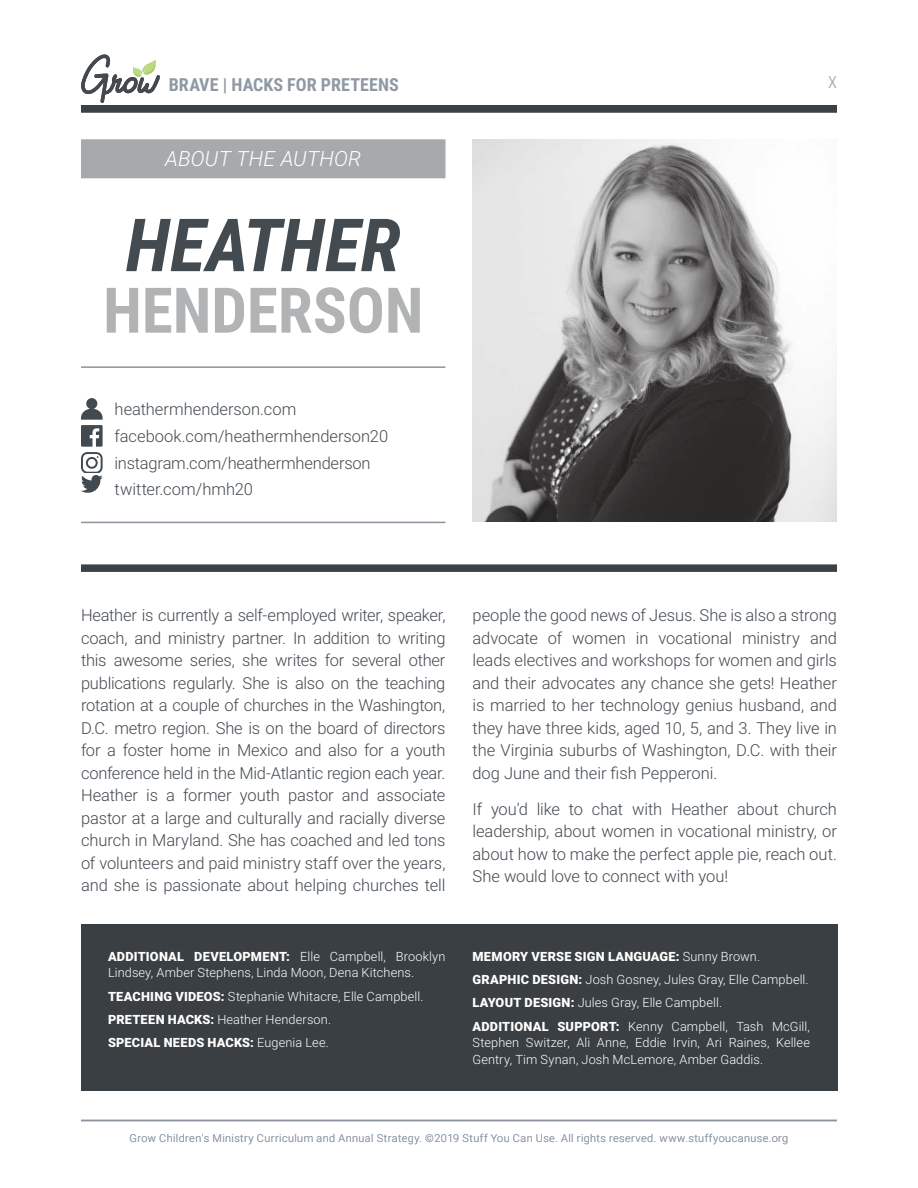
<style>
.page{position:relative;width:918px;height:1188px;background:#fff}
.page>*{position:absolute;margin:0;border:0;box-sizing:border-box;transform-origin:0 0}
.t1{font:italic 700 73.5px "Roboto Condensed";letter-spacing:.005em;color:#434a50}
.t2{font:700 63px "Roboto Condensed";color:#b2b3b5}
.t3{font:italic 300 21px "Roboto";letter-spacing:.01em;color:#fff}
.t4{font:700 18px "Roboto Condensed";letter-spacing:.005em;color:#8f99a4}
.t5{font:300 16.5px/22.5px "Roboto";letter-spacing:-.005em;color:#424950;text-align:justify}
.t6{font:300 16.5px/27px "Roboto";letter-spacing:-.005em;color:#434a50}
.t7{font:300 16.5px "Roboto Condensed";color:#8f99a4}
.t8{font:300 12.75px/23.2px "Roboto";letter-spacing:.01em;color:#fff}
.t9{font:300 10.8px "Roboto";letter-spacing:.04em;color:#8f99a6}
.s1{font-weight:900}
</style>
<div class="page">
<div style="left:81px;top:105px;width:756px;height:7px;background:#3c4146"></div>
<svg style="left:81px;top:54px;width:79px;height:49px"></svg>
<hr style="left:81px;top:1120px;width:756px;height:1px;background:#8c949e">
<div style="left:81px;top:924px;width:756px;height:167px;background:#3a3f43"></div>
<div style="left:81px;top:139px;width:365px;height:39px;background:#a7a9ab"></div>
<hr style="left:81px;top:366px;width:365px;height:2px;background:#8c949e">
<div style="left:86px;top:398px;width:11px;height:11px;background:#424a4f;border-radius:50%"></div>
<hr style="left:81px;top:522px;width:365px;height:1px;background:#8c949e">
<div style="left:81px;top:564px;width:756px;height:8px;background:#3c4146"></div>
<svg style="left:81px;top:409px;width:22px;height:84px"></svg>
<img style="left:472px;top:139px;width:365px;height:383px">
<p class="t4" style="left:169px;top:78px;width:232px">BRAVE | HACKS FOR PRETEENS</p>
<p class="t3" style="left:165px;top:149px;width:197px">ABOUT THE AUTHOR</p>
<h1 class="t1" style="left:126px;top:203px;width:276px">HEATHER</h1>
<h2 class="t2" style="left:103px;top:287px;width:322px">HENDERSON</h2>
<p class="t6" style="left:114px;top:397px;width:275px">heathermhenderson.com facebook.com/heathermhenderson20 instagram.com/heathermhenderson</p>
<p class="t5" style="left:115px;top:479px;width:140px">twitter.com/hmh20</p>
<p class="t7" style="left:828px;top:73px;width:10px">X</p>
<p class="t5" style="left:81px;top:605px;width:366px">Heather is currently a self-employed writer, speaker, coach, and ministry partner. In addition to writing this awesome series, she writes for several other publications regularly. She is also on the teaching rotation at a couple of churches in the Washington, D.C. metro region. She is on the board of directors for a foster home in Mexico and also for a youth conference held in the Mid-Atlantic region each year.<br>Heather is a former youth pastor and associate pastor at a large and culturally and racially diverse church in Maryland. She has coached and led tons of volunteers and paid ministry staff over the years, and she is passionate about helping churches tell</p>
<p class="t5" style="left:472px;top:605px;width:366px">people the good news of Jesus. She is also a strong advocate of women in vocational ministry and leads electives and workshops for women and girls and their advocates any chance she gets! Heather is married to her technology genius husband, and they have three kids, aged 10, 5, and 3. They live in the Virginia suburbs of Washington, D.C. with their dog June and their fish Pepperoni.</p>
<p class="t5" style="left:472px;top:799px;width:366px">If you’d like to chat with Heather about church leadership, about women in vocational ministry, or about how to make the perfect apple pie, reach out.<br>She would love to connect with you!</p>
<p class="t8" style="left:108px;top:949px;width:339px;line-height:16.5px"><span class="s1">ADDITIONAL DEVELOPMENT:</span> Elle Campbell, Brooklyn<br>Lindsey, Amber Stephens, Linda Moon, Dena Kitchens.</p>
<p class="t8" style="left:108px;top:985px;width:317px"><span class="s1">TEACHING VIDEOS:</span> Stephanie Whitacre, Elle Campbell.<br><span class="s1">PRETEEN HACKS:</span> Heather Henderson.<br><span class="s1">SPECIAL NEEDS HACKS:</span> Eugenia Lee.</p>
<p class="t8" style="left:472px;top:946px;width:339px"><span class="s1">MEMORY VERSE SIGN LANGUAGE:</span> Sunny Brown.<br><span class="s1">GRAPHIC DESIGN:</span> Josh Gosney, Jules Gray, Elle Campbell.<br><span class="s1">LAYOUT DESIGN:</span> Jules Gray, Elle Campbell.<br><span class="s1">ADDITIONAL SUPPORT:</span> Kenny Campbell, Tash McGill,</p>
<p class="t8" style="left:473px;top:1035px;width:339px;line-height:16.5px">Stephen Switzer, Ali Anne, Eddie Irvin, Ari Raines, Kellee<br>Gentry, Tim Synan, Josh McLemore, Amber Gaddis.</p>
<p class="t9" style="left:130px;top:1134px;width:660px">Grow Children's Ministry Curriculum and Annual Strategy. ©2019 Stuff You Can Use. All rights reserved. www.stuffyoucanuse.org</p>
</div>
